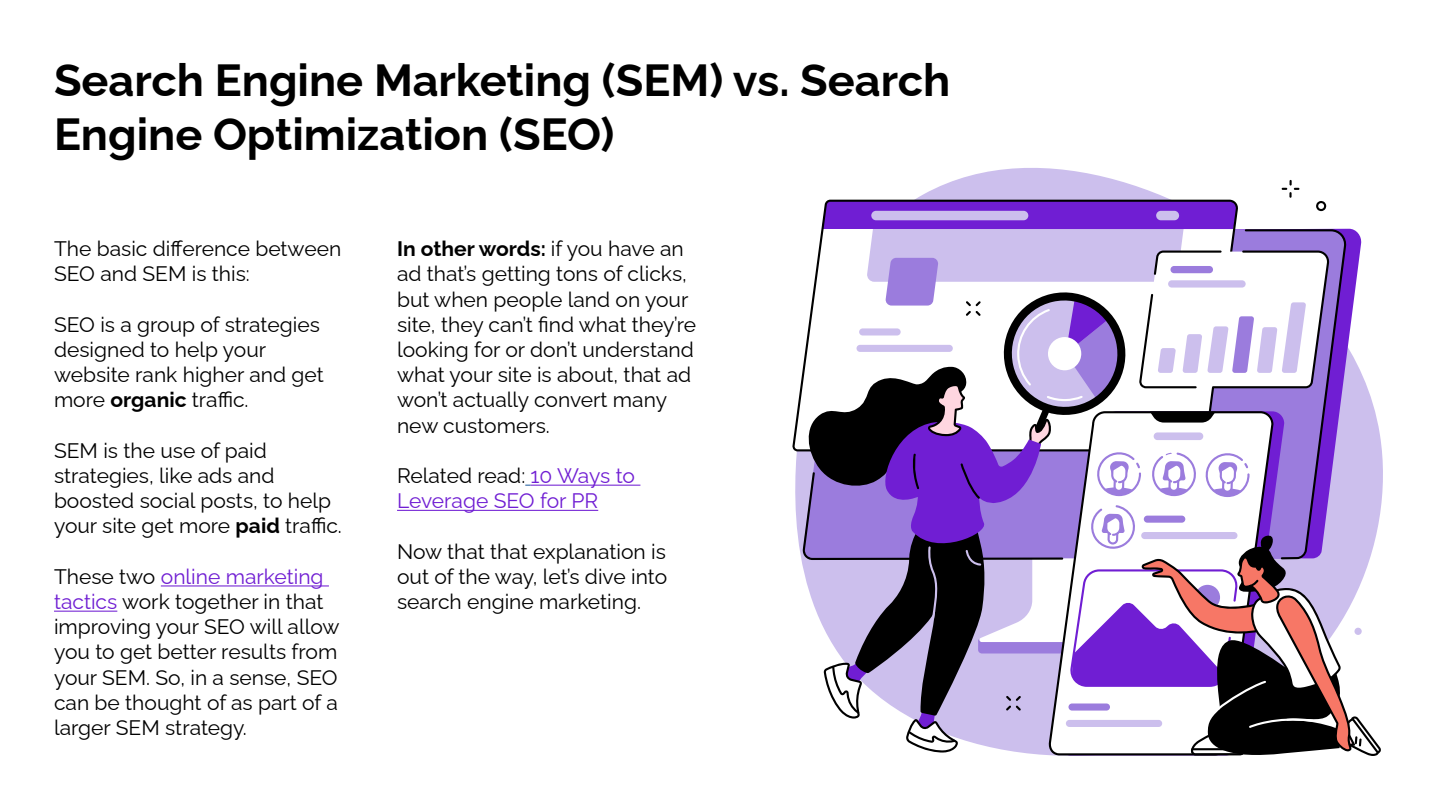
<style>
.page{position:relative;width:1437px;height:810px;background:#fff}
.page>*{position:absolute;margin:0;border:0;box-sizing:border-box;transform-origin:0 0}
.t1{font:700 45px/54px "Raleway";color:#000}
.t2{font:21px/25.2px "Raleway";color:#000}
.t3{font:21px/25.2px "Raleway";letter-spacing:-.005em;color:#701ed3}
.s1{font-weight:700}
.s2{color:#701ed3}
.s3{color:#000}
</style>
<div class="page">
<hr style="left:161px;top:585px;width:168px;height:1px;background:#701ed3">
<hr style="left:54px;top:611px;width:63px;height:1px;background:#701ed3">
<hr style="left:530px;top:485px;width:110px;height:1px;background:#701ed3">
<hr style="left:397px;top:510px;width:201px;height:1px;background:#701ed3">
<svg style="left:795px;top:168px;width:588px;height:394px"></svg>
<svg style="left:792px;top:200px;width:10px;height:251px"></svg>
<svg style="left:802px;top:180px;width:579px;height:576px"></svg>
<h1 class="t1" style="left:54px;top:57px;width:897px">Search Engine Marketing (SEM) vs. Search<br>Engine Optimization (SEO)</h1>
<p class="t2" style="left:54px;top:234px;width:289px">The basic difference between<br>SEO and SEM is this:</p>
<p class="t2" style="left:54px;top:314px;width:271px">SEO is a group of strategies designed to help your website rank higher and get more <span class="s1">organic</span> traffic.</p>
<p class="t2" style="left:54px;top:440px;width:289px">SEM is the use of paid strategies, like ads and boosted social posts, to help your site get more <span class="s1">paid</span> traffic.</p>
<p class="t2" style="left:54px;top:566px;width:287px">These two <span class="s2">online marketing tactics</span> work together in that improving your SEO will allow you to get better results from your SEM. So, in a sense, SEO can be thought of as part of a larger SEM strategy.</p>
<p class="t2" style="left:397px;top:238px;width:301px"><span class="s1">In other words:</span> if you have an ad that’s getting tons of clicks, but when people land on your site, they can’t find what they’re looking for or don’t understand what your site is about, that ad won’t actually convert many new customers.</p>
<p class="t3" style="left:397px;top:465px;width:239px"><span class="s3">Related read:</span> 10 Ways to<br>Leverage SEO for PR</p>
<p class="t2" style="left:397px;top:541px;width:271px;text-align:justify">Now that that explanation is out of the way, let’s dive into search engine marketing.</p>
</div>
